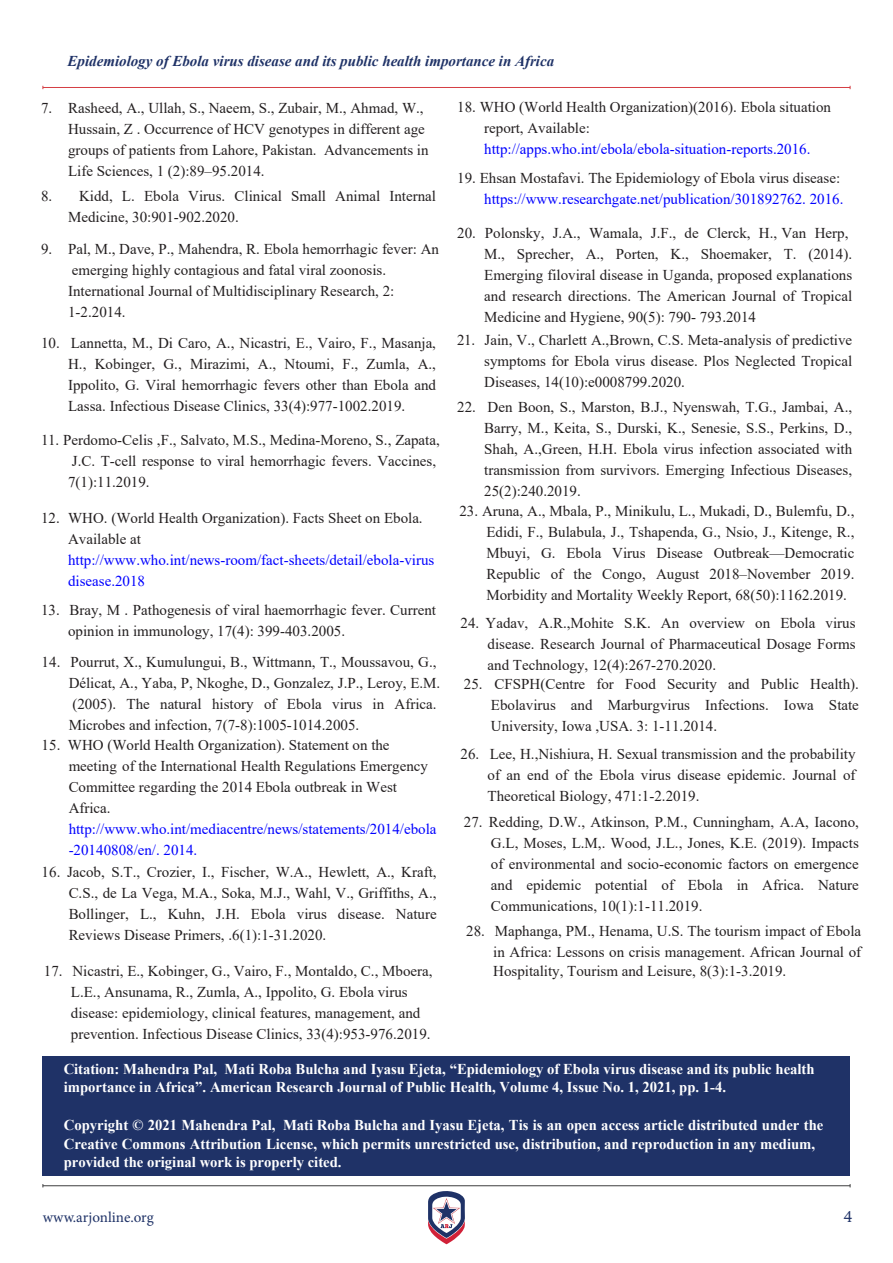
<style>
.page{position:relative;width:893px;height:1263px;background:#fff}
.page>*{position:absolute;margin:0;border:0;box-sizing:border-box;transform-origin:0 0}
.t1{font:15px/21px "Times New Roman";color:#231f20}
.t2{font:700 15px/18.8px "Times New Roman";color:#fff}
.t3{font:15px/21px "Times New Roman";color:#00f}
.t4{font:italic 700 15px "Times New Roman";color:#1f3267}
.t5{font:15px "Minion Pro";color:#1f3267}
.t6{font:15px "Lucida Fax";color:#1f3267}
</style>
<div class="page">
<div style="left:43px;top:1056px;width:807px;height:119px;background:#1f3267"></div>
<hr style="left:43px;top:87px;width:807px;height:1px;background:#d53f44">
<hr style="left:43px;top:1185px;width:807px;height:1px;background:#3e3e3f">
<svg style="left:428px;top:1191px;width:37px;height:53px"></svg>
<p class="t4" style="left:68px;top:55px;width:488px">Epidemiology of Ebola virus disease and its public health importance in Africa</p>
<p class="t1" style="left:68px;top:97px;width:362px;text-indent:-27px">7. Rasheed, A., Ullah, S., Naeem, S., Zubair, M., Ahmad, W., Hussain, Z . Occurrence of HCV genotypes in different age groups of patients from Lahore, Pakistan. Advancements in Life Sciences, 1 (2):89–95.2014.</p>
<p class="t1" style="left:68px;top:185px;width:369px;text-indent:-27px">8. Kidd, L. Ebola Virus. Clinical Small Animal Internal<br>Medicine, 30:901-902.2020.</p>
<p class="t1" style="left:68px;top:238px;width:372px;text-indent:-27px">9. Pal, M., Dave, P., Mahendra, R. Ebola hemorrhagic fever: An emerging highly contagious and fatal viral zoonosis.<br>International Journal of Multidisciplinary Research, 2:<br>1-2.2014.</p>
<p class="t1" style="left:68px;top:331px;width:369px;text-align:justify;text-indent:-27px">10. Lannetta, M., Di Caro, A., Nicastri, E., Vairo, F., Masanja, H., Kobinger, G., Mirazimi, A., Ntoumi, F., Zumla, A., Ippolito, G. Viral hemorrhagic fevers other than Ebola and Lassa. Infectious Disease Clinics, 33(4):977-1002.2019.</p>
<p class="t1" style="left:68px;top:429px;width:373px;text-indent:-27px">11. Perdomo-Celis ,F., Salvato, M.S., Medina-Moreno, S., Zapata,<br>J.C. T-cell response to viral hemorrhagic fevers. Vaccines,<br>7(1):11.2019.</p>
<p class="t1" style="left:68px;top:507px;width:356px;text-indent:-27px">12. WHO. (World Health Organization). Facts Sheet on Ebola.<br>Available at</p>
<p class="t3" style="left:68px;top:551px;width:368px">http://www.who.int/news-room/fact-sheets/detail/ebola-virus disease.2018</p>
<p class="t1" style="left:68px;top:599px;width:369px;text-indent:-27px">13. Bray, M . Pathogenesis of viral haemorrhagic fever. Current opinion in immunology, 17(4): 399-403.2005.</p>
<p class="t1" style="left:69px;top:651px;width:373px;text-indent:-27px">14. Pourrut, X., Kumulungui, B., Wittmann, T., Moussavou, G., Délicat, A., Yaba, P, Nkoghe, D., Gonzalez, J.P., Leroy, E.M. (2005). The natural history of Ebola virus in Africa.<br>Microbes and infection, 7(7-8):1005-1014.2005.</p>
<p class="t1" style="left:69px;top:734px;width:361px;text-indent:-27px">15. WHO (World Health Organization). Statement on the meeting of the International Health Regulations Emergency Committee regarding the 2014 Ebola outbreak in West Africa.</p>
<p class="t3" style="left:69px;top:820px;width:369px">http://www.who.int/mediacentre/news/statements/2014/ebola -20140808/en/. 2014.</p>
<p class="t1" style="left:69px;top:861px;width:369px;text-align:justify;text-indent:-27px">16. Jacob, S.T., Crozier, I., Fischer, W.A., Hewlett, A., Kraft, C.S., de La Vega, M.A., Soka, M.J., Wahl, V., Griffiths, A., Bollinger, L., Kuhn, J.H. Ebola virus disease. Nature Reviews Disease Primers, .6(1):1-31.2020.</p>
<p class="t1" style="left:484px;top:98px;width:348px;text-indent:-27px">18. WHO (World Health Organization)(2016). Ebola situation report, Available:</p>
<p class="t3" style="left:484px;top:140px;width:328px">http://apps.who.int/ebola/ebola-situation-reports.2016.</p>
<p class="t1" style="left:457px;top:169px;width:384px">19. Ehsan Mostafavi. The Epidemiology of Ebola virus disease:</p>
<p class="t3" style="left:484px;top:190px;width:361px">https://www.researchgate.net/publication/301892762. 2016.</p>
<p class="t1" style="left:484px;top:224px;width:369px;text-indent:-27px">20. Polonsky, J.A., Wamala, J.F., de Clerck, H., Van Herp, M., Sprecher, A., Porten, K., Shoemaker, T. (2014).<br>Emerging filoviral disease in Uganda, proposed explanations and research directions. The American Journal of Tropical Medicine and Hygiene, 90(5): 790- 793.2014</p>
<p class="t1" style="left:484px;top:331px;width:369px;text-align:justify;text-indent:-27px">21. Jain, V., Charlett A.,Brown, C.S. Meta-analysis of predictive symptoms for Ebola virus disease. Plos Neglected Tropical Diseases, 14(10):e0008799.2020.</p>
<p class="t1" style="left:484px;top:398px;width:369px;text-align:justify;text-indent:-27px">22. Den Boon, S., Marston, B.J., Nyenswah, T.G., Jambai, A., Barry, M., Keita, S., Durski, K., Senesie, S.S., Perkins, D., Shah, A.,Green, H.H. Ebola virus infection associated with transmission from survivors. Emerging Infectious Diseases, 25(2):240.2019.</p>
<p class="t1" style="left:486px;top:502px;width:369px;text-align:justify;text-indent:-27px">23. Aruna, A., Mbala, P., Minikulu, L., Mukadi, D., Bulemfu, D., Edidi, F., Bulabula, J., Tshapenda, G., Nsio, J., Kitenge, R., Mbuyi, G. Ebola Virus Disease Outbreak—Democratic Republic of the Congo, August 2018–November 2019.<br>Morbidity and Mortality Weekly Report, 68(50):1162.2019.</p>
<p class="t1" style="left:488px;top:613px;width:369px;text-align:justify;text-indent:-27px">24. Yadav, A.R.,Mohite S.K. An overview on Ebola virus disease. Research Journal of Pharmaceutical Dosage Forms and Technology, 12(4):267-270.2020.</p>
<p class="t1" style="left:491px;top:675px;width:369px;text-align:justify;text-indent:-27px">25. CFSPH(Centre for Food Security and Public Health).<br>Ebolavirus and Marburgvirus Infections. Iowa State University, Iowa ,USA. 3: 1-11.2014.</p>
<p class="t1" style="left:488px;top:745px;width:369px;text-align:justify;text-indent:-27px">26. Lee, H.,Nishiura, H. Sexual transmission and the probability of an end of the Ebola virus disease epidemic. Journal of Theoretical Biology, 471:1-2.2019.</p>
<p class="t1" style="left:491px;top:813px;width:369px;text-align:justify;text-indent:-27px">27. Redding, D.W., Atkinson, P.M., Cunningham, A.A, Iacono, G.L, Moses, L.M,. Wood, J.L., Jones, K.E. (2019). Impacts of environmental and socio-economic factors on emergence and epidemic potential of Ebola in Africa. Nature Communications, 10(1):1-11.2019.</p>
<p class="t1" style="left:466px;top:922px;width:396px;text-align:right">28. Maphanga, PM., Henama, U.S. The tourism impact of Ebola in Africa: Lessons on crisis management. African Journal of</p>
<p class="t1" style="left:44px;top:962px;width:390px">17. Nicastri, E., Kobinger, G., Vairo, F., Montaldo, C., Mboera,</p>
<p class="t1" style="left:493px;top:962px;width:295px">Hospitality, Tourism and Leisure, 8(3):1-3.2019.</p>
<p class="t1" style="left:71px;top:982px;width:361px">L.E., Ansunama, R., Zumla, A., Ippolito, G. Ebola virus disease: epidemiology, clinical features, management, and prevention. Infectious Disease Clinics, 33(4):953-976.2019.</p>
<p class="t2" style="left:64px;top:1061px;width:752px">Citation: Mahendra Pal, Mati Roba Bulcha and Iyasu Ejeta, “Epidemiology of Ebola virus disease and its public health importance in Africa”. American Research Journal of Public Health, Volume 4, Issue No. 1, 2021, pp. 1-4.</p>
<p class="t2" style="left:64px;top:1117px;width:761px">Copyright © 2021 Mahendra Pal, Mati Roba Bulcha and Iyasu Ejeta, Tis is an open access article distributed under the<br>Creative Commons Attribution License, which permits unrestricted use, distribution, and reproduction in any medium, provided the original work is properly cited.</p>
<p class="t5" style="left:43px;top:1211px;width:112px">www.arjonline.org</p>
<p class="t6" style="left:843px;top:1207px;width:11px">4</p>
</div>
